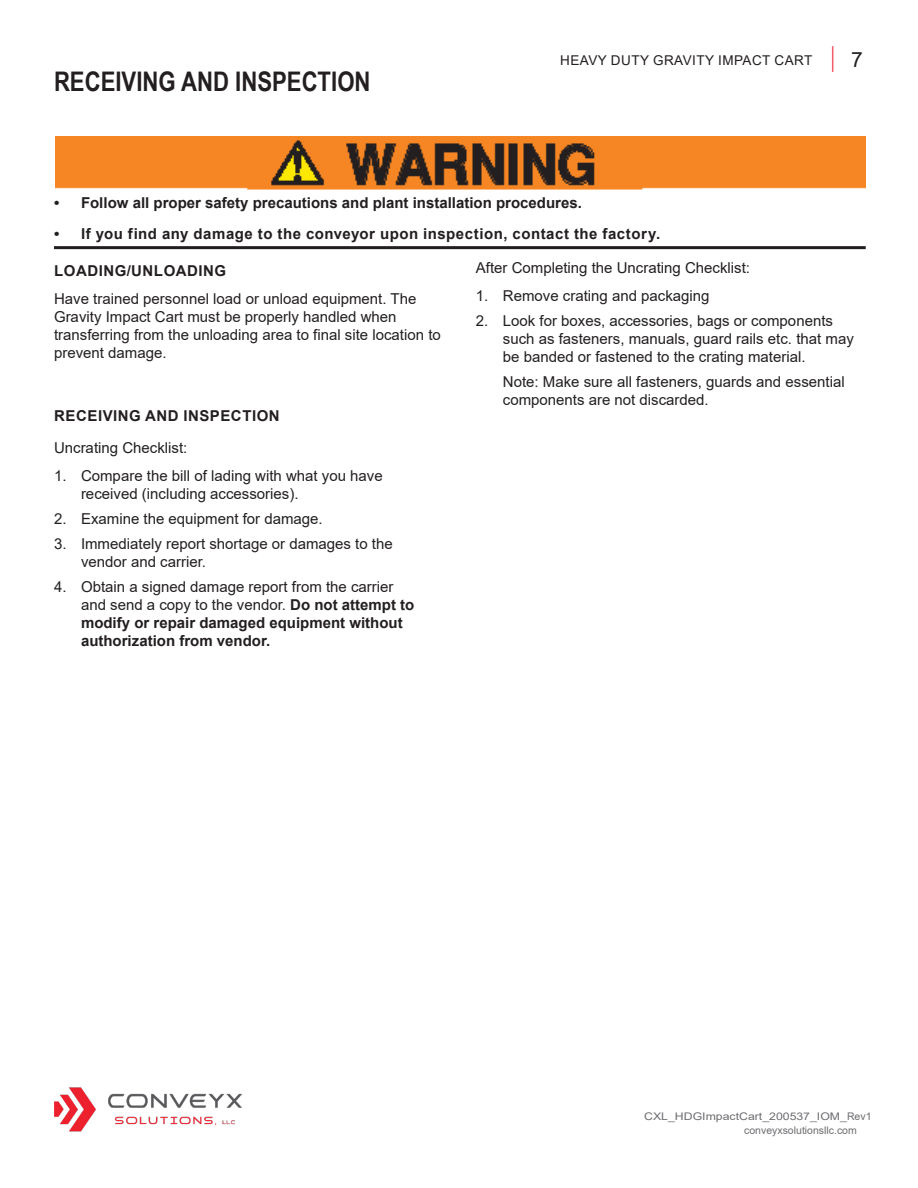
<style>
.page{position:relative;width:918px;height:1188px;background:#fff}
.page>*{position:absolute;margin:0;border:0;box-sizing:border-box;transform-origin:0 0}
.Header_1__TOC{font:700 27px "Arial Narrow";color:#231f20}
.Header_2{font:15px/18px "Arial";color:#231f20}
.Header_2-2{font:700 15px/18px "Arial";color:#231f20}
.Header_2-3{font:700 15px "Arial";letter-spacing:.035em;color:#231f20}
.t1{font:13.5px "Arial";letter-spacing:.035em;color:#231f20}
.t2{font:10.5px/14.7px "Arial";color:#6c6d70;scale:1.17 1}
.s1{font-size:27px;color:#ee212f}
.s2{font-size:21px}
.s3{font-weight:400}
</style>
<div class="page">
<img style="left:54px;top:1087px;width:188px;height:45px">
<hr style="left:54px;top:246px;width:812px;height:3px;background:#231f20">
<img style="left:56px;top:136px;width:810px;height:54px">
<p class="Header_1__TOC" style="left:54px;top:61px;width:318px">RECEIVING AND INSPECTION</p>
<p class="t1" style="left:560px;top:51px;width:304px">HEAVY DUTY GRAVITY IMPACT CART <span class="s1">|</span> <span class="s2">7</span></p>
<p class="Header_2-2" style="left:54px;top:194px;width:529px">• Follow all proper safety precautions and plant installation procedures.</p>
<p class="Header_2-3" style="left:54px;top:224px;width:608px">• If you find any damage to the conveyor upon inspection, contact the factory.</p>
<p class="Header_2" style="left:476px;top:258px;width:276px">After Completing the Uncrating Checklist:</p>
<p class="Header_2" style="left:476px;top:287px;width:235px">1. Remove crating and packaging</p>
<p class="Header_2" style="left:503px;top:312px;width:352px;text-indent:-27px">2. Look for boxes, accessories, bags or components such as fasteners, manuals, guard rails etc. that may be banded or fastened to the crating material.</p>
<p class="Header_2" style="left:503px;top:372px;width:343px">Note: Make sure all fasteners, guards and essential components are not discarded.</p>
<p class="Header_2-3" style="left:54px;top:260px;width:174px">LOADING/UNLOADING</p>
<p class="Header_2" style="left:54px;top:290px;width:388px">Have trained personnel load or unload equipment. The Gravity Impact Cart must be properly handled when transferring from the unloading area to final site location to prevent damage.</p>
<p class="Header_2-3" style="left:54px;top:405px;width:227px">RECEIVING AND INSPECTION</p>
<p class="Header_2" style="left:54px;top:438px;width:135px">Uncrating Checklist:</p>
<p class="Header_2" style="left:81px;top:467px;width:303px;text-indent:-27px">1. Compare the bill of lading with what you have received (including accessories).</p>
<p class="Header_2" style="left:54px;top:510px;width:270px">2. Examine the equipment for damage.</p>
<p class="Header_2" style="left:81px;top:534px;width:313px;text-indent:-27px">3. Immediately report shortage or damages to the vendor and carrier.</p>
<p class="Header_2-2" style="left:81px;top:577px;width:335px;text-indent:-27px"><span class="s3">4. Obtain a signed damage report from the carrier and send a copy to the vendor.</span> Do not attempt to modify or repair damaged equipment without authorization from vendor.</p>
<p class="t2" style="left:744px;top:1109px;width:110px;text-indent:-100px">CXL_HDGImpactCart_200537_IOM_Rev1 conveyxsolutionsllc.com</p>
</div>
